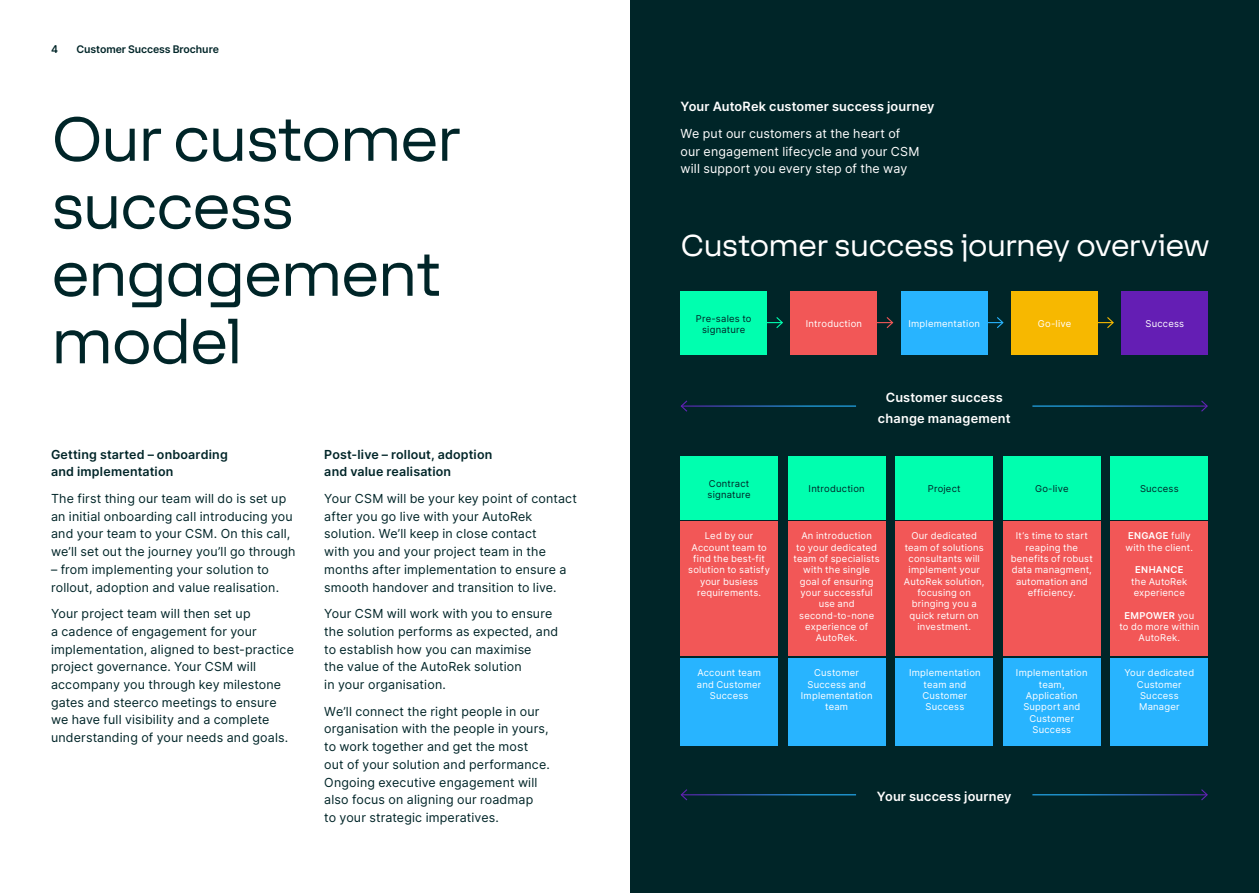
<style>
.page{position:relative;width:1259px;height:893px;background:#fff}
.page>*{position:absolute;margin:0;border:0;box-sizing:border-box;transform-origin:0 0}
.t1{font:67.5px/67.5px "F37 Lineca";letter-spacing:-.03em;color:#002528}
.t2{font:33px "F37 Lineca";letter-spacing:-.025em;color:#fff}
.t3{font:600 12.75px/21px "Inter";letter-spacing:.015em;color:#fff;text-align:center}
.t4{font:12.45px/17.7px "Inter";letter-spacing:.015em;color:#002528}
.t5{font:12.45px/17.7px "Inter";letter-spacing:.015em;color:#fff}
.t6{font:600 12.45px/17.7px "Inter";letter-spacing:.015em;color:#002528}
.t7{font:600 10.5px "Inter";letter-spacing:-.005em;color:#002528}
.t8{font:9.45px/11.2px "Inter";letter-spacing:.025em;color:#fff;text-align:center}
.t9{font:9.45px/11.2px "Inter";letter-spacing:.02em;color:#002528;text-align:center}
.t10{font:600 9.45px "Inter";letter-spacing:.03em;color:#fff}
.s1{font-weight:600}
</style>
<div class="page">
<div style="left:630px;top:0;width:629px;height:893px;background:#002528"></div>
<div style="left:680px;top:291px;width:87px;height:63px;background:#00ffaf"></div>
<svg style="left:767px;top:317px;width:16px;height:11px"></svg>
<div style="left:791px;top:291px;width:86px;height:63px;background:#f25757"></div>
<svg style="left:877px;top:317px;width:17px;height:12px"></svg>
<svg style="left:987px;top:316px;width:17px;height:13px"></svg>
<div style="left:901px;top:291px;width:86px;height:63px;background:#28b4ff"></div>
<svg style="left:1097px;top:316px;width:17px;height:13px"></svg>
<div style="left:1011px;top:291px;width:86px;height:63px;background:#f7b800"></div>
<div style="left:1121px;top:291px;width:87px;height:63px;background:#641eb4"></div>
<hr style="left:681px;top:406px;width:175px;height:1px;background:#fff">
<svg style="left:680px;top:400px;width:8px;height:12px"></svg>
<hr style="left:1032px;top:406px;width:175px;height:1px;background:#fff">
<svg style="left:1200px;top:400px;width:8px;height:12px"></svg>
<hr style="left:681px;top:794px;width:175px;height:1px;background:#fff">
<svg style="left:680px;top:789px;width:8px;height:12px"></svg>
<hr style="left:1032px;top:794px;width:175px;height:1px;background:#fff">
<svg style="left:1200px;top:789px;width:8px;height:12px"></svg>
<div style="left:680px;top:456px;width:97px;height:63px;background:#00ffaf"></div>
<div style="left:680px;top:522px;width:97px;height:134px;background:#f25757"></div>
<div style="left:680px;top:658px;width:97px;height:88px;background:#28b4ff"></div>
<div style="left:788px;top:456px;width:97px;height:63px;background:#00ffaf"></div>
<div style="left:788px;top:522px;width:97px;height:134px;background:#f25757"></div>
<div style="left:788px;top:658px;width:97px;height:88px;background:#28b4ff"></div>
<div style="left:895px;top:456px;width:98px;height:63px;background:#00ffaf"></div>
<div style="left:895px;top:522px;width:98px;height:134px;background:#f25757"></div>
<div style="left:895px;top:658px;width:98px;height:88px;background:#28b4ff"></div>
<div style="left:1003px;top:456px;width:97px;height:63px;background:#00ffaf"></div>
<div style="left:1003px;top:522px;width:97px;height:134px;background:#f25757"></div>
<div style="left:1003px;top:658px;width:97px;height:88px;background:#28b4ff"></div>
<div style="left:1110px;top:456px;width:98px;height:63px;background:#00ffaf"></div>
<div style="left:1110px;top:522px;width:98px;height:134px;background:#f25757"></div>
<div style="left:1110px;top:658px;width:98px;height:88px;background:#28b4ff"></div>
<p class="t7" style="left:51px;top:41px;width:8px">4</p>
<p class="t7" style="left:77px;top:41px;width:144px">Customer Success Brochure</p>
<h1 class="t1" style="left:51px;top:100px;width:411px">Our customer success engagement model</h1>
<p class="t6" style="left:51px;top:445px;width:178px">Getting started – onboarding and implementation</p>
<p class="t4" style="left:51px;top:489px;width:246px">The first thing our team will do is set up an initial onboarding call introducing you and your team to your CSM. On this call, we’ll set out the journey you’ll go through</p>
<p class="t4" style="left:51px;top:560px;width:229px">– from implementing your solution to rollout, adoption and value realisation.</p>
<p class="t4" style="left:51px;top:605px;width:244px">Your project team will then set up<br>a cadence of engagement for your implementation, aligned to best-practice project governance. Your CSM will accompany you through key milestone gates and steerco meetings to ensure we have full visibility and a complete understanding of your needs and goals.</p>
<p class="t6" style="left:324px;top:445px;width:170px">Post-live – rollout, adoption and value realisation</p>
<p class="t4" style="left:324px;top:489px;width:254px">Your CSM will be your key point of contact after you go live with your AutoRek solution. We’ll keep in close contact<br>with you and your project team in the months after implementation to ensure a smooth handover and transition to live.</p>
<p class="t4" style="left:324px;top:605px;width:235px">Your CSM will work with you to ensure the solution performs as expected, and to establish how you can maximise<br>the value of the AutoRek solution<br>in your organisation.</p>
<p class="t4" style="left:324px;top:702px;width:227px">We’ll connect the right people in our organisation with the people in yours, to work together and get the most out of your solution and performance.<br>Ongoing executive engagement will also focus on aligning our roadmap<br>to your strategic imperatives.</p>
<p class="t3" style="left:680px;top:96px;width:255px">Your AutoRek customer success journey</p>
<p class="t5" style="left:680px;top:124px;width:240px">We put our customers at the heart of our engagement lifecycle and your CSM will support you every step of the way</p>
<h2 class="t2" style="left:680px;top:221px;width:530px">Customer success journey overview</h2>
<p class="t9" style="left:696px;top:312px;width:57px">Pre-sales to signature</p>
<p class="t8" style="left:806px;top:318px;width:58px">Introduction</p>
<p class="t8" style="left:908px;top:318px;width:73px">Implementation</p>
<p class="t8" style="left:1037px;top:318px;width:35px">Go-live</p>
<p class="t8" style="left:1145px;top:318px;width:40px">Success</p>
<p class="t3" style="left:878px;top:386px;width:134px">Customer success change management</p>
<p class="t9" style="left:707px;top:477px;width:45px;text-align:left">Contract signature</p>
<p class="t9" style="left:808px;top:483px;width:58px">Introduction</p>
<p class="t9" style="left:928px;top:483px;width:34px">Project</p>
<p class="t9" style="left:1035px;top:483px;width:35px">Go-live</p>
<p class="t9" style="left:1140px;top:483px;width:40px">Success</p>
<p class="t8" style="left:688px;top:530px;width:83px">Led by our<br>Account team to find the best-fit solution to satisfy your busiess requirements.</p>
<p class="t8" style="left:793px;top:530px;width:88px">An introduction<br>to your dedicated team of specialists with the single goal of ensuring your successful use and second-to-none experience of<br>AutoRek.</p>
<p class="t8" style="left:904px;top:530px;width:82px">Our dedicated team of solutions consultants will implement your<br>AutoRek solution, focusing on bringing you a quick return on investment.</p>
<p class="t8" style="left:1010px;top:530px;width:84px">It’s time to start reaping the benefits of robust data managment, automation and efficiency.</p>
<p class="t8" style="left:1125px;top:530px;width:69px;text-align:left"><span class="s1">ENGAGE</span> fully with the client.</p>
<p class="t10" style="left:1135px;top:563px;width:50px">ENHANCE</p>
<p class="t8" style="left:1131px;top:575px;width:58px;text-align:left">the AutoRek experience</p>
<p class="t8" style="left:1119px;top:609px;width:81px"><span class="s1">EMPOWER</span> you to do more within<br>AutoRek.</p>
<p class="t8" style="left:697px;top:667px;width:66px">Account team and Customer<br>Success</p>
<p class="t8" style="left:801px;top:667px;width:73px">Customer<br>Success and<br>Implementation team</p>
<p class="t8" style="left:909px;top:667px;width:73px">Implementation team and<br>Customer<br>Success</p>
<p class="t8" style="left:1016px;top:667px;width:73px">Implementation team,<br>Application<br>Support and<br>Customer<br>Success</p>
<p class="t8" style="left:1124px;top:667px;width:71px">Your dedicated<br>Customer<br>Success<br>Manager</p>
<p class="t3" style="left:877px;top:786px;width:136px">Your success journey</p>
</div>
